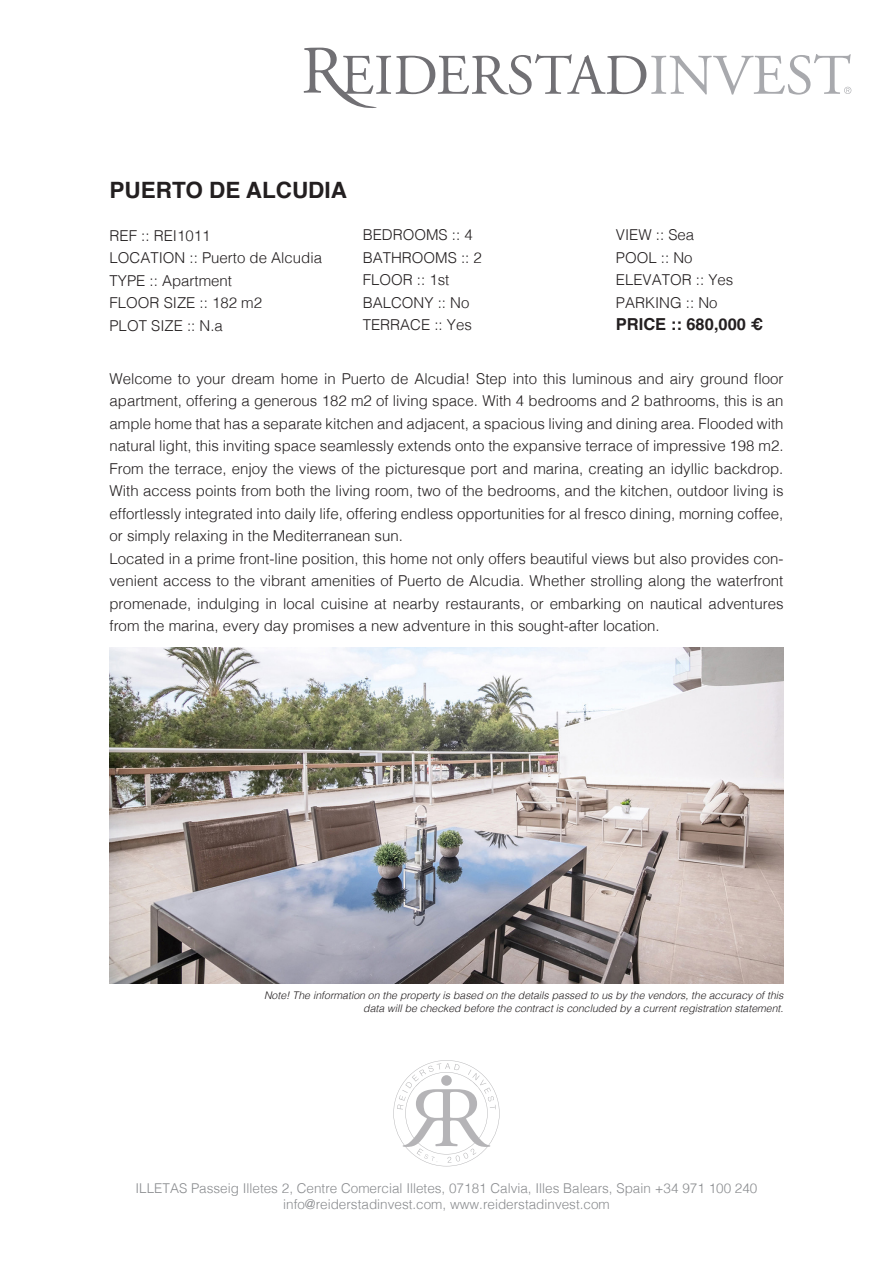
<style>
.page{position:relative;width:893px;height:1263px;background:#fff}
.page>*{position:absolute;margin:0;border:0;box-sizing:border-box;transform-origin:0 0}
.t1{font:700 22.5px "Helvetica";color:#231f20}
.t2{font:700 16.5px "Helvetica";color:#231f20}
.t3{font:300 15px/22.5px "Helvetica";color:#231f20;text-align:justify}
.t4{font:300 13.5px "Helvetica";color:#8a8c8f}
.t5{font:italic 300 10.5px/12.6px "Helvetica";color:#231f20;text-align:right}
</style>
<div class="page">
<img style="left:109px;top:647px;width:674px;height:336px">
<svg style="left:393px;top:1060px;width:107px;height:106px"></svg>
<svg style="left:304px;top:48px;width:547px;height:60px"></svg>
<p class="t1" style="left:109px;top:176px;width:239px">PUERTO DE ALCUDIA</p>
<p class="t3" style="left:109px;top:223px;width:102px">REF :: REI1011</p>
<p class="t3" style="left:109px;top:246px;width:214px">LOCATION :: Puerto de Alcudia</p>
<p class="t3" style="left:109px;top:268px;width:124px">TYPE :: Apartment</p>
<p class="t3" style="left:109px;top:291px;width:154px">FLOOR SIZE :: 182 m2</p>
<p class="t3" style="left:109px;top:313px;width:115px">PLOT SIZE :: N.a</p>
<p class="t3" style="left:363px;top:223px;width:112px">BEDROOMS :: 4</p>
<p class="t3" style="left:363px;top:245px;width:121px">BATHROOMS :: 2</p>
<p class="t3" style="left:363px;top:268px;width:88px">FLOOR :: 1st</p>
<p class="t3" style="left:363px;top:290px;width:108px">BALCONY :: No</p>
<p class="t3" style="left:363px;top:313px;width:111px">TERRACE :: Yes</p>
<p class="t3" style="left:616px;top:223px;width:80px">VIEW :: Sea</p>
<p class="t3" style="left:616px;top:245px;width:78px">POOL :: No</p>
<p class="t3" style="left:616px;top:268px;width:119px">ELEVATOR :: Yes</p>
<p class="t3" style="left:616px;top:290px;width:103px">PARKING :: No</p>
<p class="t2" style="left:616px;top:315px;width:149px">PRICE :: 680,000 €</p>
<p class="t3" style="left:109px;top:366px;width:675px">Welcome to your dream home in Puerto de Alcudia! Step into this luminous and airy ground floor apartment, offering a generous 182 m2 of living space. With 4 bedrooms and 2 bathrooms, this is an ample home that has a separate kitchen and adjacent, a spacious living and dining area. Flooded with natural light, this inviting space seamlessly extends onto the expansive terrace of impressive 198 m2.</p>
<p class="t3" style="left:109px;top:456px;width:676px">From the terrace, enjoy the views of the picturesque port and marina, creating an idyllic backdrop.<br>With access points from both the living room, two of the bedrooms, and the kitchen, outdoor living is effortlessly integrated into daily life, offering endless opportunities for al fresco dining, morning coffee, or simply relaxing in the Mediterranean sun.</p>
<p class="t3" style="left:109px;top:546px;width:675px">Located in a prime front-line position, this home not only offers beautiful views but also provides con&shy;venient access to the vibrant amenities of Puerto de Alcudia. Whether strolling along the waterfront promenade, indulging in local cuisine at nearby restaurants, or embarking on nautical adventures from the marina, every day promises a new adventure in this sought-after location.</p>
<p class="t5" style="left:264px;top:989px;width:521px">Note! The information on the property is based on the details passed to us by the vendors, the accuracy of this data will be checked before the contract is concluded by a current registration statement.</p>
<p class="t4" style="left:136px;top:1176px;width:623px">ILLETAS Passeig Illetes 2, Centre Comercial Illetes, 07181 Calvia, Illes Balears, Spain +34 971 100 240</p>
<p class="t4" style="left:283px;top:1193px;width:328px">info@reiderstadinvest.com, www.reiderstadinvest.com</p>
</div>
